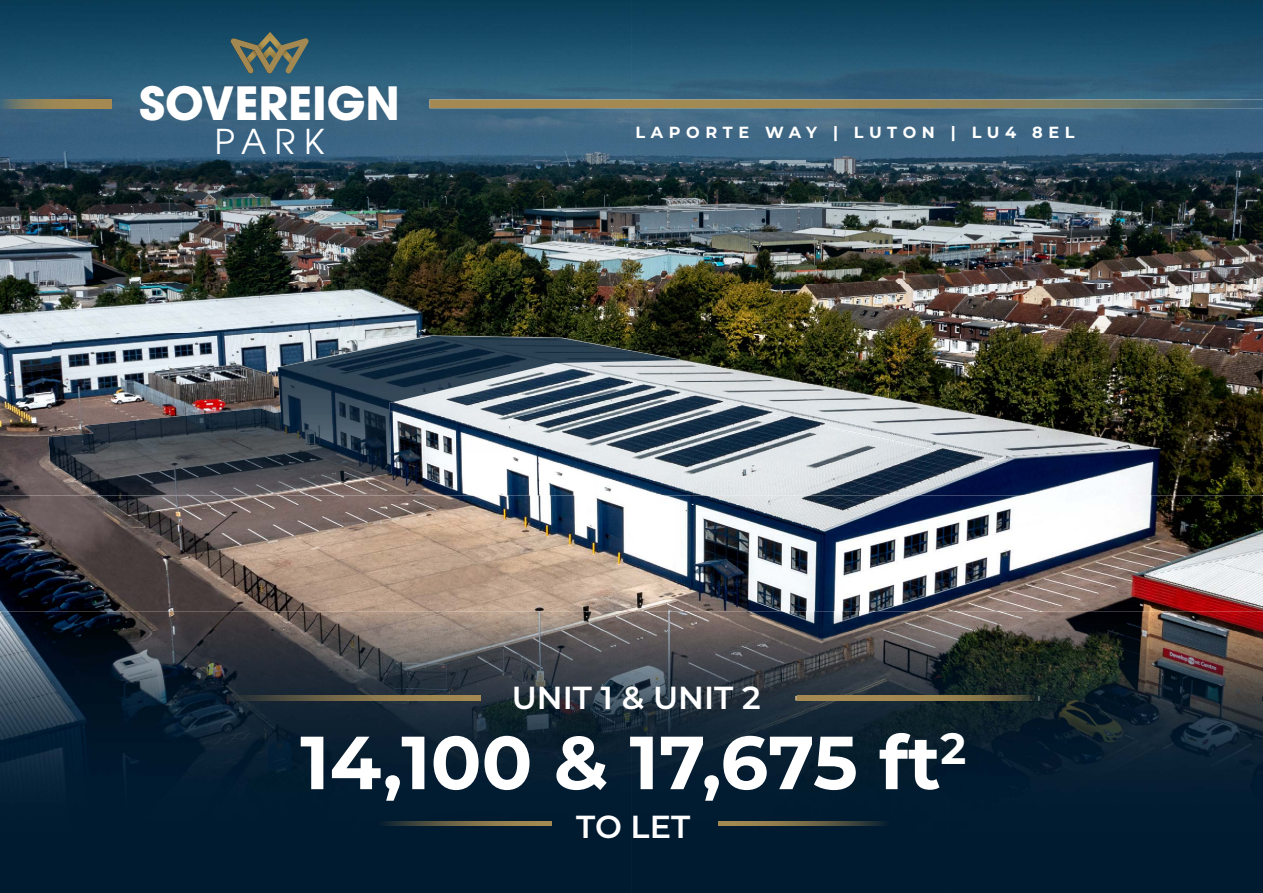
<style>
.page{position:relative;width:1263px;height:893px;background:#fff}
.page>*{position:absolute;margin:0;border:0;box-sizing:border-box;transform-origin:0 0}
.t1{font:700 75px "Montserrat";color:#fff}
.t2{font:700 45.45px "ITC Avant Garde Std";color:#fff}
.t3{font:34.05px "ITC Avant Garde Std";color:#fff}
.t4{font:600 31.8px "Montserrat";color:#fff}
.t5{font:700 16.2px "Montserrat";letter-spacing:.35em;color:#fff}
</style>
<div class="page">
<img style="left:0;top:495px;width:52px;height:116px">
<img style="left:52px;top:495px;width:52px;height:116px">
<img style="left:211px;top:495px;width:1052px;height:116px">
<img style="left:104px;top:516px;width:107px;height:95px">
<img style="left:0;top:332px;width:52px;height:163px">
<img style="left:52px;top:332px;width:263px;height:4px">
<img style="left:315px;top:332px;width:948px;height:64px">
<img style="left:682px;top:396px;width:581px;height:99px">
<img style="left:0;top:0;width:1263px;height:332px">
<img style="left:0;top:611px;width:1263px;height:282px">
<svg style="left:221px;top:32px;width:88px;height:46px;background:#4b6665"></svg>
<img style="left:429px;top:100px;width:834px;height:8px">
<img style="left:228px;top:696px;width:253px;height:4px">
<img style="left:377px;top:821px;width:174px;height:5px">
<img style="left:719px;top:821px;width:170px;height:5px">
<img style="left:0;top:100px;width:112px;height:8px">
<img style="left:99px;top:495px;width:156px;height:21px">
<img style="left:48px;top:336px;width:634px;height:159px">
<img style="left:797px;top:696px;width:240px;height:4px">
<h2 class="t2" style="left:139px;top:73px;width:262px">SOVEREIGN</h2>
<h3 class="t3" style="left:215px;top:120px;width:111px">PARK</h3>
<p class="t5" style="left:635px;top:120px;width:441px">LAPORTE WAY | LUTON | LU4 8EL</p>
<h3 class="t4" style="left:512px;top:675px;width:250px">UNIT 1 &amp; UNIT 2</h3>
<h1 class="t1" style="left:300px;top:708px;width:667px">14,100 &amp; 17,675 ft<sup>2</sup></h1>
<h3 class="t4" style="left:576px;top:804px;width:116px">TO LET</h3>
</div>
